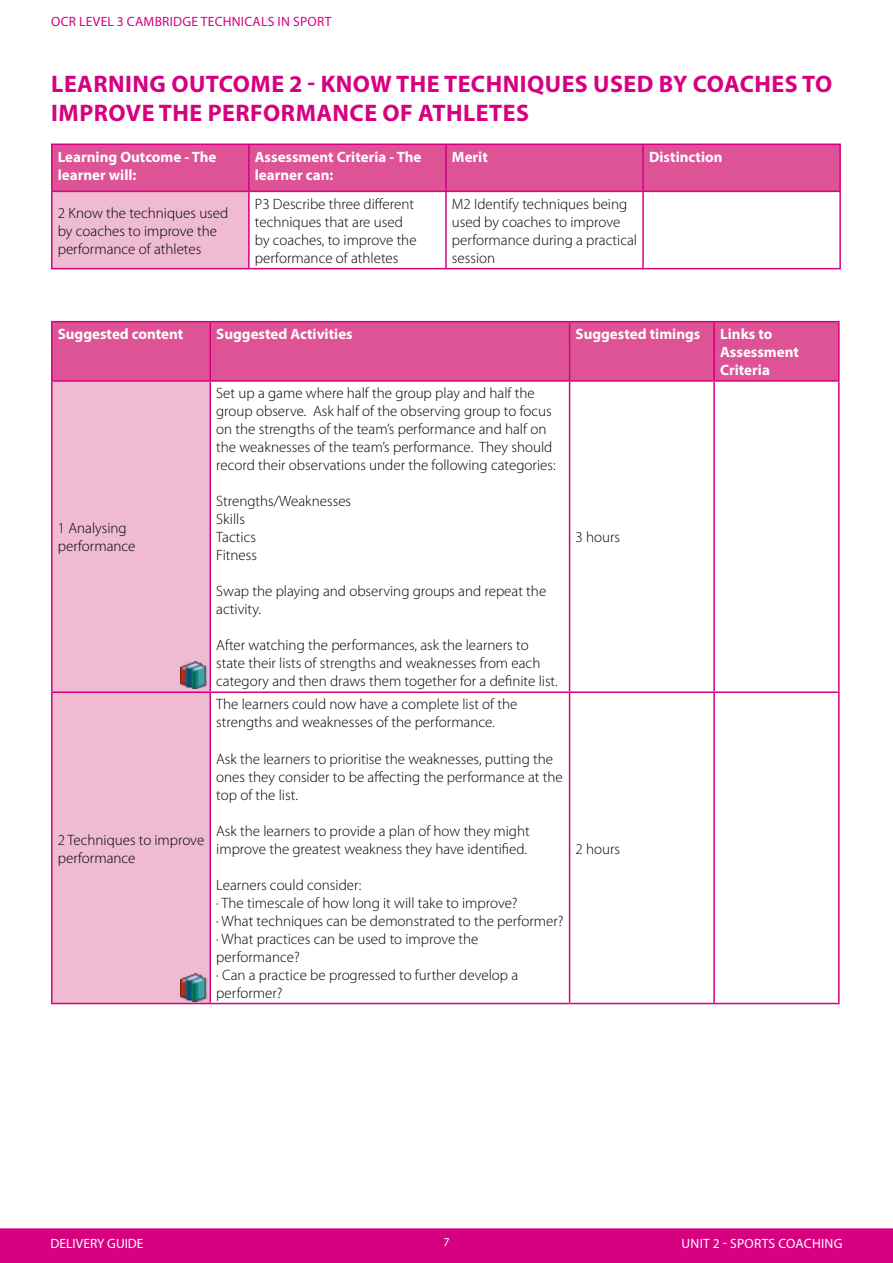
<style>
.page{position:relative;width:893px;height:1263px;background:#fff}
.page>*{position:absolute;margin:0;border:0;box-sizing:border-box;transform-origin:0 0}
.t1{font:700 24px/28.8px "Myriad Pro";letter-spacing:.02em;color:#d60080}
.t2{font:300 15px/18px "Myriad Pro";color:#000}
.t3{font:700 15px/18px "Myriad Pro";color:#fff}
.t4{font:13.5px "Myriad Pro";letter-spacing:.02em;color:#d60080}
.t5{font:13.5px "Myriad Pro";letter-spacing:.005em;color:#fff}
.t6{font:12px "Myriad Pro";color:#fff}
</style>
<div class="page">
<div style="left:0;top:1228px;width:893px;height:35px;background:#d60080"></div>
<div style="left:53px;top:322px;width:785px;height:58px;background:#dd5395"></div>
<div style="left:53px;top:382px;width:156px;height:621px;background:#efbbd2"></div>
<hr style="left:51px;top:322px;width:2px;height:58px;background:#d60080">
<hr style="left:51px;top:321px;width:159px;height:1px;background:#d60080">
<hr style="left:51px;top:380px;width:159px;height:2px;background:#d60080">
<hr style="left:209px;top:322px;width:2px;height:58px;background:#d60080">
<hr style="left:210px;top:321px;width:360px;height:1px;background:#d60080">
<hr style="left:570px;top:321px;width:144px;height:1px;background:#d60080">
<hr style="left:714px;top:321px;width:126px;height:1px;background:#d60080">
<hr style="left:569px;top:322px;width:1px;height:58px;background:#d60080">
<hr style="left:713px;top:322px;width:2px;height:58px;background:#d60080">
<hr style="left:838px;top:322px;width:2px;height:58px;background:#d60080">
<hr style="left:210px;top:380px;width:360px;height:2px;background:#d60080">
<hr style="left:570px;top:380px;width:144px;height:2px;background:#d60080">
<hr style="left:714px;top:380px;width:126px;height:2px;background:#d60080">
<hr style="left:51px;top:382px;width:2px;height:309px;background:#d60080">
<hr style="left:209px;top:382px;width:2px;height:309px;background:#d60080">
<hr style="left:569px;top:382px;width:1px;height:309px;background:#d60080">
<hr style="left:713px;top:382px;width:2px;height:309px;background:#d60080">
<hr style="left:838px;top:382px;width:2px;height:309px;background:#d60080">
<hr style="left:51px;top:693px;width:2px;height:310px;background:#d60080">
<hr style="left:51px;top:691px;width:159px;height:2px;background:#d60080">
<hr style="left:209px;top:693px;width:2px;height:310px;background:#d60080">
<hr style="left:210px;top:691px;width:360px;height:2px;background:#d60080">
<hr style="left:569px;top:693px;width:1px;height:310px;background:#d60080">
<hr style="left:570px;top:691px;width:144px;height:2px;background:#d60080">
<hr style="left:714px;top:691px;width:126px;height:2px;background:#d60080">
<hr style="left:713px;top:693px;width:2px;height:310px;background:#d60080">
<hr style="left:838px;top:693px;width:2px;height:310px;background:#d60080">
<hr style="left:51px;top:1003px;width:159px;height:1px;background:#d60080">
<hr style="left:210px;top:1003px;width:360px;height:1px;background:#d60080">
<hr style="left:570px;top:1003px;width:144px;height:1px;background:#d60080">
<hr style="left:714px;top:1003px;width:126px;height:1px;background:#d60080">
<div style="left:53px;top:145px;width:786px;height:46px;background:#dd5395"></div>
<div style="left:52px;top:191px;width:197px;height:78px;background:#efbbd2"></div>
<hr style="left:51px;top:145px;width:2px;height:46px;background:#d60080">
<hr style="left:51px;top:144px;width:198px;height:1px;background:#d60080">
<hr style="left:51px;top:191px;width:198px;height:1px;background:#d60080">
<hr style="left:248px;top:145px;width:2px;height:46px;background:#d60080">
<hr style="left:249px;top:144px;width:197px;height:1px;background:#d60080">
<hr style="left:249px;top:191px;width:197px;height:1px;background:#d60080">
<hr style="left:445px;top:145px;width:2px;height:46px;background:#d60080">
<hr style="left:446px;top:144px;width:197px;height:1px;background:#d60080">
<hr style="left:446px;top:191px;width:197px;height:1px;background:#d60080">
<hr style="left:642px;top:145px;width:2px;height:46px;background:#d60080">
<hr style="left:643px;top:144px;width:198px;height:1px;background:#d60080">
<hr style="left:839px;top:145px;width:2px;height:46px;background:#d60080">
<hr style="left:643px;top:191px;width:198px;height:1px;background:#d60080">
<hr style="left:51px;top:192px;width:2px;height:76px;background:#d60080">
<hr style="left:248px;top:192px;width:2px;height:76px;background:#d60080">
<hr style="left:445px;top:192px;width:2px;height:76px;background:#d60080">
<hr style="left:642px;top:192px;width:2px;height:76px;background:#d60080">
<hr style="left:839px;top:192px;width:2px;height:76px;background:#d60080">
<hr style="left:51px;top:268px;width:198px;height:1px;background:#d60080">
<hr style="left:249px;top:268px;width:197px;height:1px;background:#d60080">
<hr style="left:446px;top:268px;width:197px;height:1px;background:#d60080">
<hr style="left:643px;top:268px;width:198px;height:1px;background:#d60080">
<img style="left:181px;top:661px;width:27px;height:28px">
<img style="left:181px;top:974px;width:27px;height:27px">
<p class="t4" style="left:51px;top:13px;width:282px">OCR LEVEL 3 CAMBRIDGE TECHNICALS IN SPORT</p>
<h1 class="t1" style="left:51px;top:68px;width:783px">learning outcome 2 - Know the techniques used by coaches to improve the performance of athletes</h1>
<p class="t3" style="left:58px;top:147px;width:160px">Learning Outcome - The learner will:</p>
<p class="t3" style="left:255px;top:147px;width:168px">Assessment Criteria - The learner can:</p>
<p class="t3" style="left:452px;top:147px;width:37px">Merit</p>
<p class="t3" style="left:649px;top:147px;width:75px">Distinction</p>
<p class="t2" style="left:58px;top:204px;width:172px">2 Know the techniques used by coaches to improve the performance of athletes</p>
<p class="t2" style="left:255px;top:195px;width:163px">P3 Describe three different techniques that are used by coaches, to improve the performance of athletes</p>
<p class="t2" style="left:452px;top:195px;width:187px">M2 Identify techniques being used by coaches to improve performance during a practical session</p>
<p class="t3" style="left:58px;top:324px;width:127px">Suggested content</p>
<p class="t3" style="left:216px;top:324px;width:138px">Suggested Activities</p>
<p class="t3" style="left:576px;top:324px;width:126px">Suggested timings</p>
<p class="t3" style="left:720px;top:324px;width:80px">Links to<br>Assessment<br>Criteria</p>
<p class="t2" style="left:58px;top:519px;width:79px">1 Analysing performance</p>
<p class="t2" style="left:58px;top:831px;width:148px">2 Techniques to improve performance</p>
<p class="t2" style="left:216px;top:384px;width:341px">Set up a game where half the group play and half the group observe. Ask half of the observing group to focus on the strengths of the team’s performance and half on the weaknesses of the team’s performance. They should record their observations under the following categories:</p>
<p class="t2" style="left:216px;top:492px;width:136px">Strengths/Weaknesses<br>Skills<br>Tactics<br>Fitness</p>
<p class="t2" style="left:216px;top:582px;width:331px">Swap the playing and observing groups and repeat the activity.</p>
<p class="t2" style="left:216px;top:636px;width:343px">After watching the performances, ask the learners to state their lists of strengths and weaknesses from each category and then draws them together for a definite list.</p>
<p class="t2" style="left:216px;top:696px;width:303px">The learners could now have a complete list of the strengths and weaknesses of the performance.</p>
<p class="t2" style="left:216px;top:750px;width:348px">Ask the learners to prioritise the weaknesses, putting the ones they consider to be affecting the performance at the top of the list.</p>
<p class="t2" style="left:216px;top:822px;width:315px">Ask the learners to provide a plan of how they might improve the greatest weakness they have identified.</p>
<p class="t2" style="left:216px;top:876px;width:349px">Learners could consider:<br>· The timescale of how long it will take to improve?<br>· What techniques can be demonstrated to the performer? · What practices can be used to improve the performance?<br>· Can a practice be progressed to further develop a performer?</p>
<p class="t2" style="left:576px;top:528px;width:46px">3 hours</p>
<p class="t2" style="left:576px;top:840px;width:46px">2 hours</p>
<p class="t5" style="left:51px;top:1235px;width:95px">DELIVERY GUIDE</p>
<p class="t6" style="left:443px;top:1235px;width:8px">7</p>
<p class="t5" style="left:681px;top:1235px;width:162px">UNIT 2 - SPORTS COACHING</p>
</div>
